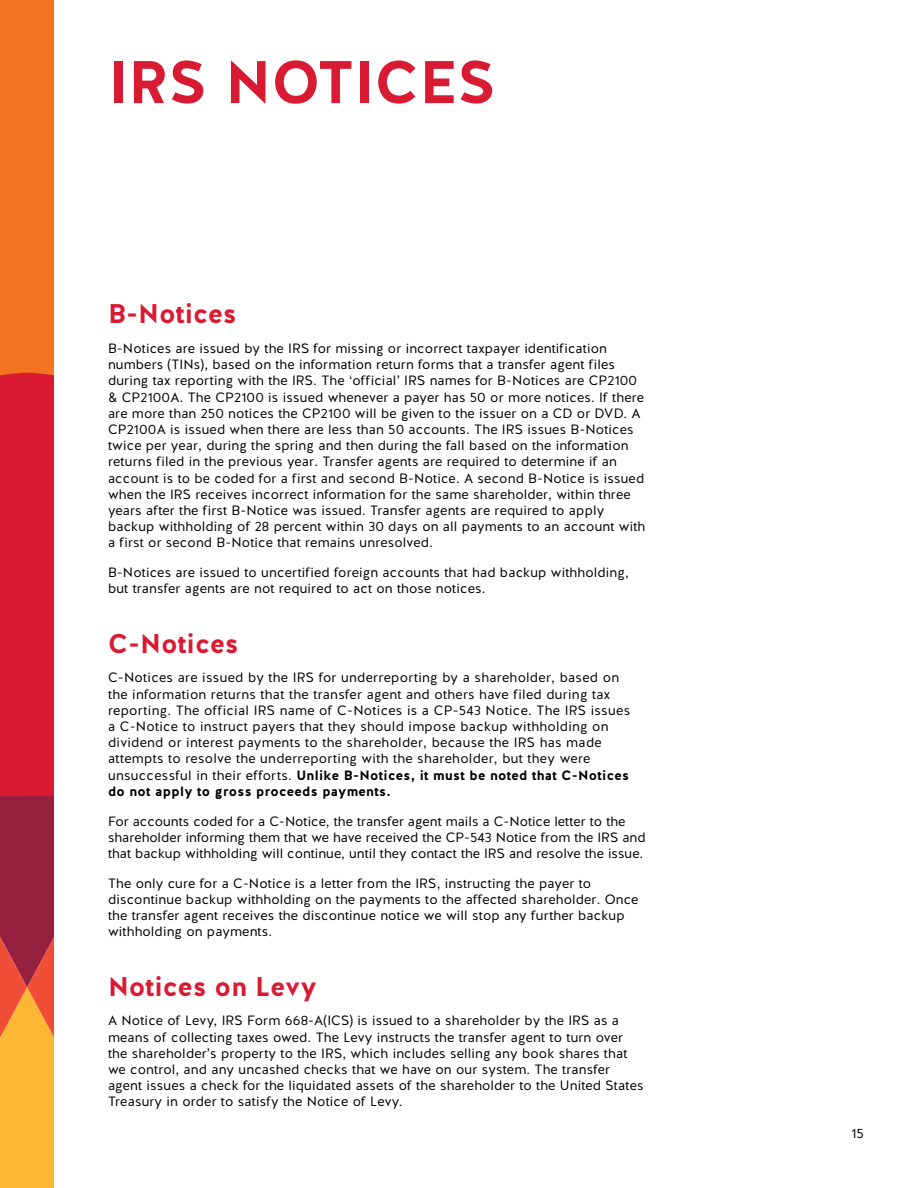
<style>
.page{position:relative;width:918px;height:1188px;background:#fff}
.page>*{position:absolute;margin:0;border:0;box-sizing:border-box;transform-origin:0 0}
.t1{font:700 60px "Halis GR";color:#d81b32}
.t2{font:700 27px "Halis GR";color:#d81b32}
.t3{font:13.5px/16.2px "Halis GR";letter-spacing:.01em;color:#000}
.s1{font-weight:700}
</style>
<div class="page">
<div style="left:0;top:0;width:54px;height:460px;background:#f47421"></div>
<svg style="left:0;top:373px;width:54px;height:815px"></svg>
<h1 class="t1" style="left:108px;top:43px;width:389px">IRS NOTICES</h1>
<h2 class="t2" style="left:108px;top:297px;width:130px">B-Notices</h2>
<p class="t3" style="left:108px;top:341px;width:539px">B-Notices are issued by the IRS for missing or incorrect taxpayer identification numbers (TINs), based on the information return forms that a transfer agent files during tax reporting with the IRS. The ‘official’ IRS names for B-Notices are CP2100 &amp; CP2100A. The CP2100 is issued whenever a payer has 50 or more notices. If there are more than 250 notices the CP2100 will be given to the issuer on a CD or DVD. A CP2100A is issued when there are less than 50 accounts. The IRS issues B-Notices twice per year, during the spring and then during the fall based on the information returns filed in the previous year. Transfer agents are required to determine if an account is to be coded for a first and second B-Notice. A second B-Notice is issued when the IRS receives incorrect information for the same shareholder, within three years after the first B-Notice was issued. Transfer agents are required to apply backup withholding of 28 percent within 30 days on all payments to an account with a first or second B-Notice that remains unresolved.</p>
<p class="t3" style="left:108px;top:565px;width:522px">B-Notices are issued to uncertified foreign accounts that had backup withholding, but transfer agents are not required to act on those notices.</p>
<h2 class="t2" style="left:108px;top:626px;width:132px">C-Notices</h2>
<p class="t3" style="left:108px;top:670px;width:524px">C-Notices are issued by the IRS for underreporting by a shareholder, based on the information returns that the transfer agent and others have filed during tax reporting. The official IRS name of C-Notices is a CP-543 Notice. The IRS issues a C-Notice to instruct payers that they should impose backup withholding on dividend or interest payments to the shareholder, because the IRS has made attempts to resolve the underreporting with the shareholder, but they were unsuccessful in their efforts. <span class="s1">Unlike B-Notices, it must be noted that C-Notices do not apply to gross proceeds payments.</span></p>
<p class="t3" style="left:108px;top:813px;width:539px">For accounts coded for a C-Notice, the transfer agent mails a C-Notice letter to the shareholder informing them that we have received the CP-543 Notice from the IRS and that backup withholding will continue, until they contact the IRS and resolve the issue.</p>
<p class="t3" style="left:108px;top:875px;width:532px">The only cure for a C-Notice is a letter from the IRS, instructing the payer to discontinue backup withholding on the payments to the affected shareholder. Once the transfer agent receives the discontinue notice we will stop any further backup withholding on payments.</p>
<h2 class="t2" style="left:108px;top:969px;width:210px">Notices on Levy</h2>
<p class="t3" style="left:108px;top:1013px;width:537px">A Notice of Levy, IRS Form 668-A(ICS) is issued to a shareholder by the IRS as a means of collecting taxes owed. The Levy instructs the transfer agent to turn over the shareholder’s property to the IRS, which includes selling any book shares that we control, and any uncashed checks that we have on our system. The transfer agent issues a check for the liquidated assets of the shareholder to the United States Treasury in order to satisfy the Notice of Levy.</p>
<p class="t3" style="left:852px;top:1126px;width:14px">15</p>
</div>
